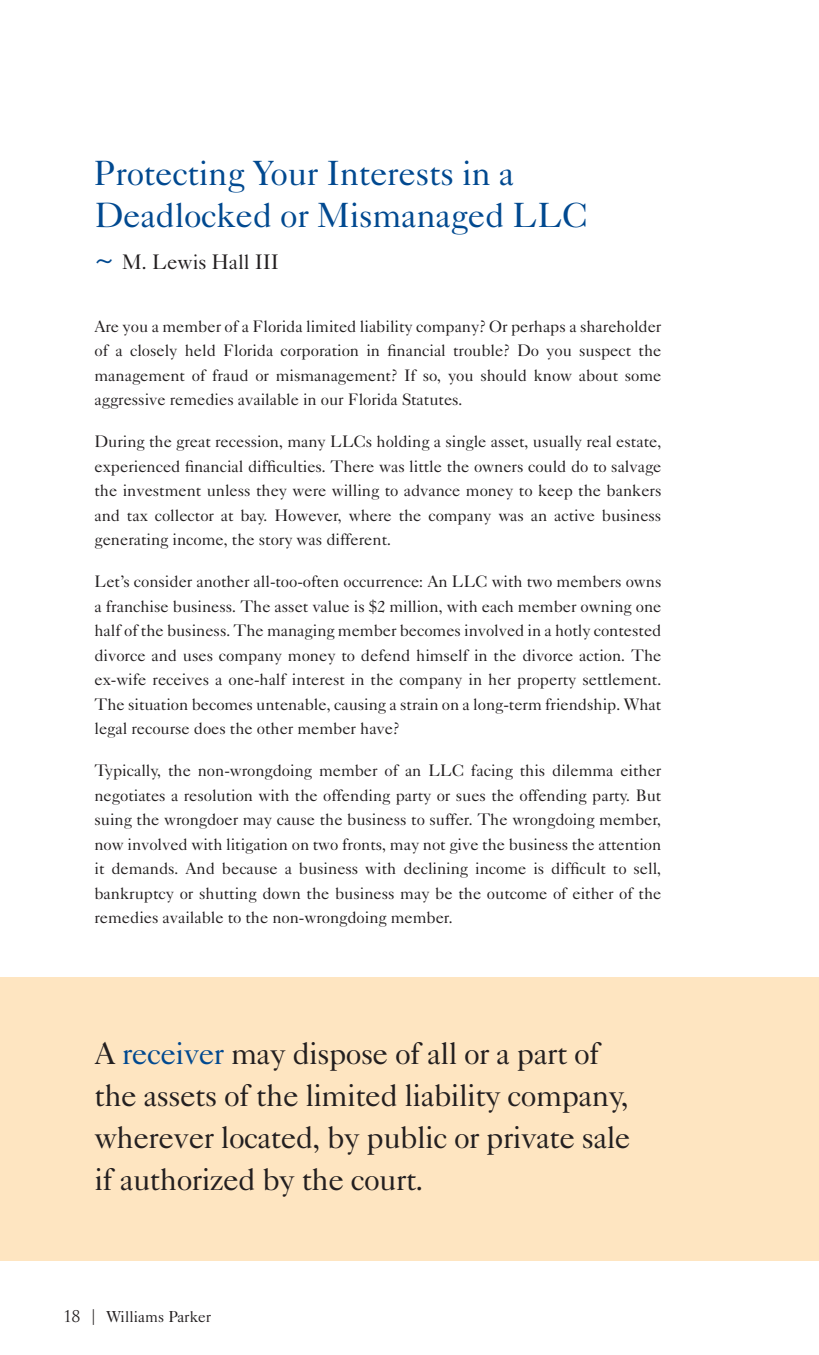
<style>
.page{position:relative;width:819px;height:1355px;background:#fff}
.page>*{position:absolute;margin:0;border:0;box-sizing:border-box;transform-origin:0 0}
.t1{font:35px/42px "Caslon Five Forty";letter-spacing:-.01em;color:#014990}
.t2{font:31.5px/42px "Caslon Five Forty";letter-spacing:-.02em;color:#231f20}
.t3{font:21px "Caslon Five Forty";letter-spacing:-.005em;color:#231f20}
.t4{font:16.62px/24.5px "Caslon Five Forty";letter-spacing:-.005em;color:#231f20;text-align:justify}
.t5{font:15.75px "Caslon 540 BT";letter-spacing:.01em;color:#231f20}
.s1{font-size:35px;color:#014990}
.s2{color:#014990}
.s3{font-family:"Trajan Pro"}
</style>
<div class="page">
<div style="left:0;top:976px;width:819px;height:284px;background:#fee5c1"></div>
<p class="t1" style="left:94px;top:151px;width:495px">Protecting Your Interests in a<br>Deadlocked or Mismanaged LLC</p>
<p class="t3" style="left:94px;top:249px;width:186px"><span class="s1">~</span> M. Lewis Hall III</p>
<p class="t4" style="left:94px;top:313px;width:569px">Are you a member of a Florida limited liability company? Or perhaps a shareholder of a closely held Florida corporation in financial trouble? Do you suspect the management of fraud or mismanagement? If so, you should know about some aggressive remedies available in our Florida Statutes.</p>
<p class="t4" style="left:94px;top:429px;width:569px">During the great recession, many LLCs holding a single asset, usually real estate, experienced financial difficulties. There was little the owners could do to salvage the investment unless they were willing to advance money to keep the bankers and tax collector at bay. However, where the company was an active business generating income, the story was different.</p>
<p class="t4" style="left:94px;top:569px;width:569px">Let’s consider another all-too-often occurrence: An LLC with two members owns a franchise business. The asset value is $2 million, with each member owning one half of the business. The managing member becomes involved in a hotly contested divorce and uses company money to defend himself in the divorce action. The ex-wife receives a one-half interest in the company in her property settlement.<br>The situation becomes untenable, causing a strain on a long-term friendship. What legal recourse does the other member have?</p>
<p class="t4" style="left:94px;top:758px;width:569px">Typically, the non-wrongdoing member of an LLC facing this dilemma either negotiates a resolution with the offending party or sues the offending party. But suing the wrongdoer may cause the business to suffer. The wrongdoing member, now involved with litigation on two fronts, may not give the business the attention it demands. And because a business with declining income is difficult to sell, bankruptcy or shutting down the business may be the outcome of either of the remedies available to the non-wrongdoing member.</p>
<p class="t2" style="left:94px;top:1032px;width:538px">A <span class="s2">receiver</span> may dispose of all or a part of the assets of the limited liability company, wherever located, by public or private sale if authorized by the court.</p>
<p class="t5" style="left:63px;top:1307px;width:150px"><span class="s3">18 |</span> Williams Parker</p>
</div>
